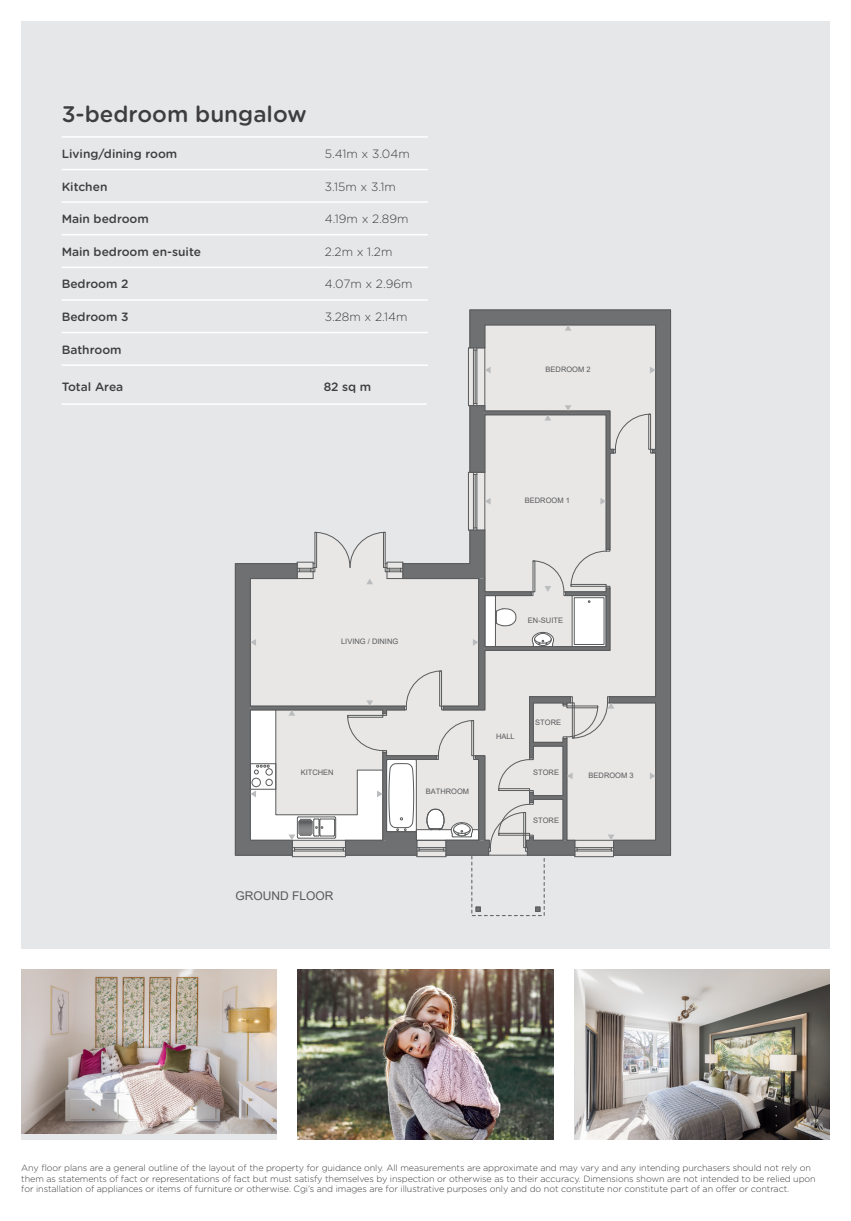
<style>
.page{position:relative;width:851px;height:1221px;background:#fff}
.page>*{position:absolute;margin:0;border:0;box-sizing:border-box;transform-origin:0 0}
.Floor_type{font:500 22.5px "Gotham Rounded";color:#3e3e3f}
.Room_type_bold{font:500 12px "Gotham Rounded";color:#3e3e3f}
.Measurements_light{font:300 12px "Gotham Rounded";color:#3e3e3f}
.t1{font:12px "Arial";color:#5a595c}
.t2{font:300 9px/10.8px "Gotham Rounded";letter-spacing:-.01em;color:#3e3e3f}
.t3{font:7.5px "Arial";color:#5a595c}
</style>
<div class="page">
<div style="left:21px;top:21px;width:808px;height:927px;background:#e6e7e9"></div>
<img style="left:298px;top:969px;width:255px;height:170px">
<img style="left:574px;top:969px;width:255px;height:170px">
<svg style="left:21px;top:1133px;width:255px;height:6px;background:#dddcdd"></svg>
<img style="left:21px;top:969px;width:255px;height:164px">
<hr style="left:62px;top:234px;width:263px;height:1px;background:#fff">
<hr style="left:325px;top:234px;width:103px;height:1px;background:#fff">
<hr style="left:62px;top:266px;width:263px;height:2px;background:#fff">
<hr style="left:325px;top:266px;width:103px;height:2px;background:#fff">
<hr style="left:62px;top:299px;width:263px;height:2px;background:#fff">
<hr style="left:325px;top:299px;width:103px;height:2px;background:#fff">
<hr style="left:62px;top:332px;width:263px;height:1px;background:#fff">
<hr style="left:62px;top:364px;width:263px;height:2px;background:#fff">
<hr style="left:62px;top:136px;width:263px;height:2px;background:#fff">
<hr style="left:325px;top:136px;width:103px;height:2px;background:#fff">
<hr style="left:62px;top:169px;width:263px;height:1px;background:#fff">
<hr style="left:62px;top:201px;width:263px;height:2px;background:#fff">
<hr style="left:325px;top:169px;width:103px;height:1px;background:#fff">
<hr style="left:325px;top:201px;width:103px;height:2px;background:#fff">
<hr style="left:62px;top:403px;width:261px;height:2px;background:#fff">
<hr style="left:670px;top:310px;width:1px;height:545px;background:#5a5b5c">
<div style="left:469px;top:309px;width:201px;height:546px;background:#6e7071"></div>
<svg style="left:535px;top:906px;width:5px;height:6px"></svg>
<svg style="left:476px;top:906px;width:5px;height:6px"></svg>
<svg style="left:235px;top:324px;width:421px;height:533px"></svg>
<p class="Floor_type" style="left:62px;top:98px;width:246px">3-bedroom bungalow</p>
<p class="Room_type_bold" style="left:62px;top:145px;width:117px">Living/dining room</p>
<p class="Measurements_light" style="left:325px;top:146px;width:86px">5.41m x 3.04m</p>
<p class="Room_type_bold" style="left:62px;top:178px;width:47px">Kitchen</p>
<p class="Measurements_light" style="left:325px;top:178px;width:73px">3.15m x 3.1m</p>
<p class="Room_type_bold" style="left:62px;top:210px;width:89px">Main bedroom</p>
<p class="Measurements_light" style="left:325px;top:211px;width:85px">4.19m x 2.89m</p>
<p class="Room_type_bold" style="left:62px;top:243px;width:141px">Main bedroom en-suite</p>
<p class="Measurements_light" style="left:325px;top:243px;width:69px">2.2m x 1.2m</p>
<p class="Room_type_bold" style="left:62px;top:275px;width:68px">Bedroom 2</p>
<p class="Measurements_light" style="left:325px;top:276px;width:89px">4.07m x 2.96m</p>
<p class="Room_type_bold" style="left:62px;top:308px;width:68px">Bedroom 3</p>
<p class="Measurements_light" style="left:325px;top:309px;width:84px">3.28m x 2.14m</p>
<p class="Room_type_bold" style="left:62px;top:341px;width:61px">Bathroom</p>
<p class="Room_type_bold" style="left:62px;top:378px;width:63px">Total Area</p>
<p class="Room_type_bold" style="left:323px;top:378px;width:49px">82 sq m</p>
<p class="t3" style="left:545px;top:364px;width:47px">BEDROOM 2</p>
<p class="t3" style="left:524px;top:495px;width:47px">BEDROOM 1</p>
<p class="t3" style="left:341px;top:636px;width:59px">LIVING / DINING</p>
<p class="t3" style="left:528px;top:615px;width:37px">EN-SUITE</p>
<p class="t3" style="left:301px;top:767px;width:34px">KITCHEN</p>
<p class="t1" style="left:235px;top:887px;width:100px">GROUND FLOOR</p>
<p class="t3" style="left:426px;top:786px;width:45px">BATHROOM</p>
<p class="t3" style="left:496px;top:730px;width:20px">HALL</p>
<p class="t3" style="left:535px;top:717px;width:27px">STORE</p>
<p class="t3" style="left:533px;top:767px;width:27px">STORE</p>
<p class="t3" style="left:533px;top:814px;width:27px">STORE</p>
<p class="t3" style="left:588px;top:770px;width:47px">BEDROOM 3</p>
<p class="t2" style="left:21px;top:1161px;width:795px">Any floor plans are a general outline of the layout of the property for guidance only. All measurements are approximate and may vary and any intending purchasers should not rely on them as statements of fact or representations of fact but must satisfy themselves by inspection or otherwise as to their accuracy. Dimensions shown are not intended to be relied upon for installation of appliances or items of furniture or otherwise. Cgi’s and images are for illustrative purposes only and do not constitute nor constitute part of an offer or contract.</p>
</div>
